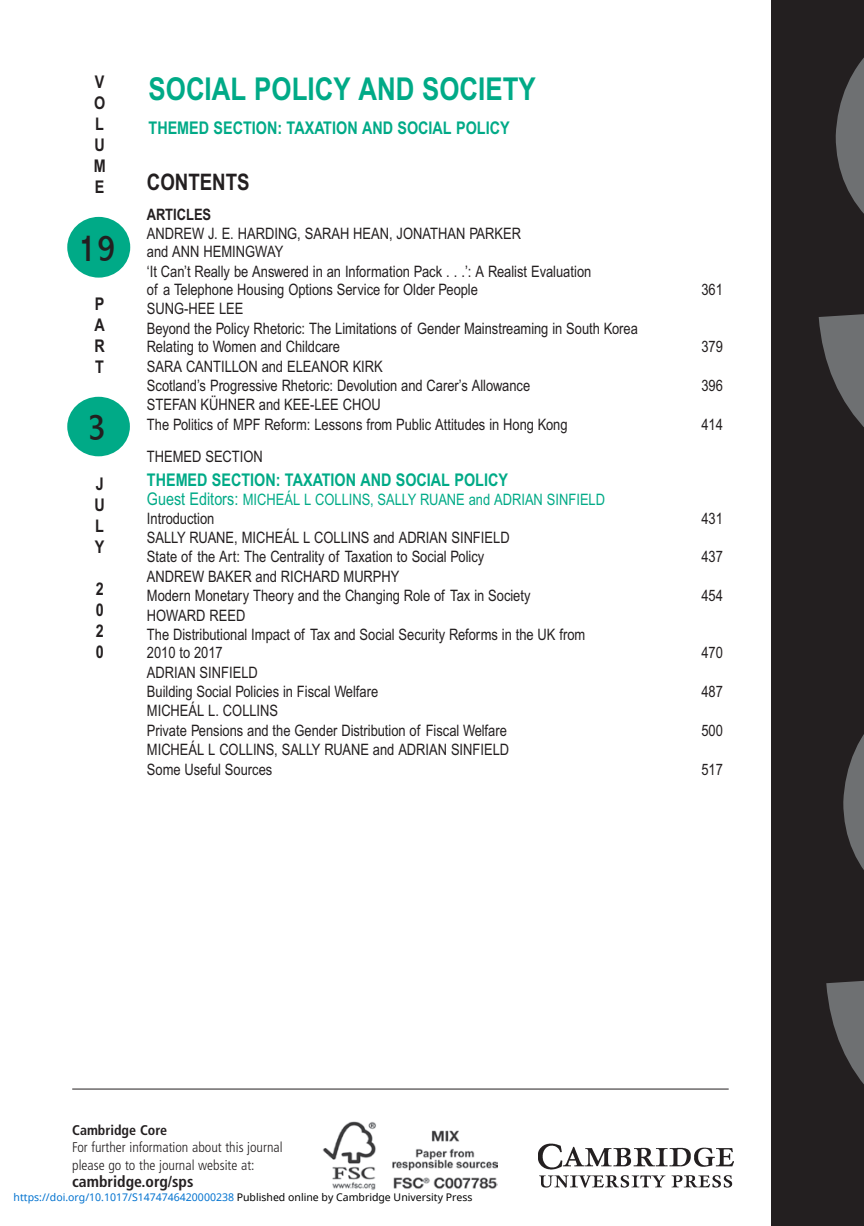
<style>
.page{position:relative;width:864px;height:1226px;background:#fff}
.page>*{position:absolute;margin:0;border:0;box-sizing:border-box;transform-origin:0 0}
.t1{font:condensed 38.5px "Abadi";color:#231f20}
.t2{font:700 31.5px "Arial Narrow MT Std";color:#00aa87}
.t3{font:700 22.75px "Arial Narrow MT Std";color:#231f20}
.t4{font:700 17.5px "Arial Narrow MT Std";color:#00aa87}
.t5{font:700 17.5px/21px "Arial Narrow MT Std";color:#231f20;text-align:justify}
.t6{font:15.75px/19.4px "Arial Narrow MT Std";color:#231f20}
.t7{font:15.75px/18.4px "Arial Narrow MT Std";color:#00aa87}
.t8{font:700 condensed 15.75px "Frutiger LT Std";color:#231f20}
.t9{font:700 15.75px "Arial Narrow MT Std";color:#231f20}
.t10{font:300 condensed 14px/17.5px "Frutiger LT Std";color:#231f20}
.t11{font:700 condensed 14px "Frutiger LT Std";color:#231f20}
.t12{font:10.5px "Noto Sans";color:#0172cf}
.s1{font-size:17.5px}
.s2{color:#231f20}
.s3{color:#000}
</style>
<div class="page">
<div style="left:770px;top:0;width:93px;height:1225px;background:#231f20"></div>
<svg style="left:826px;top:736px;width:37px;height:347px"></svg>
<hr style="left:72px;top:1088px;width:656px;height:1px;background:#231f20">
<div style="left:67px;top:217px;width:63px;height:60px;background:#00aa87;border-radius:50%"></div>
<div style="left:67px;top:397px;width:63px;height:59px;background:#00aa87;border-radius:50%"></div>
<img style="left:538px;top:1143px;width:195px;height:44px">
<img style="left:323px;top:1121px;width:174px;height:69px">
<svg style="left:818px;top:0;width:46px;height:476px"></svg>
<p class="t5" style="left:94px;top:71px;width:13px">V O L U M E</p>
<h1 class="t1" style="left:79px;top:225px;width:38px">19</h1>
<p class="t5" style="left:94px;top:293px;width:12px">P A R T</p>
<h1 class="t1" style="left:88px;top:404px;width:20px">3</h1>
<p class="t5" style="left:94px;top:473px;width:12px">J U L Y</p>
<p class="t5" style="left:96px;top:578px;width:9px">2<br>0<br>2<br>0</p>
<h2 class="t2" style="left:148px;top:70px;width:388px">SOCIAL POLICY AND SOCIETY</h2>
<p class="t4" style="left:148px;top:118px;width:362px">THEMED SECTION: TAXATION AND SOCIAL POLICY</p>
<h3 class="t3" style="left:147px;top:168px;width:104px">CONTENTS</h3>
<p class="t9" style="left:147px;top:204px;width:66px">ARTICLES</p>
<p class="t6" style="left:147px;top:224px;width:445px;line-height:18.7px">Andrew J. E. Harding, Sarah Hean, Jonathan Parker<br>and Ann Hemingway<br>‘It Can’t Really be Answered in an Information Pack . . .’: A Realist Evaluation of a Telephone Housing Options Service for Older People</p>
<p class="t6" style="left:147px;top:299px;width:492px;line-height:18.9px">Sung-Hee Lee<br>Beyond the Policy Rhetoric: The Limitations of Gender Mainstreaming in South Korea<br>Relating to Women and Childcare</p>
<p class="t6" style="left:147px;top:356px;width:384px">Sara Cantillon and Eleanor Kirk<br>Scotland’s Progressive Rhetoric: Devolution and Carer’s Allowance</p>
<p class="t6" style="left:147px;top:395px;width:422px">Stefan Kühner and Kee-Lee Chou<br>The Politics of MPF Reform: Lessons from Public Attitudes in Hong Kong</p>
<p class="t6" style="left:147px;top:446px;width:28px">THEMED</p>
<p class="t6" style="left:205px;top:446px;width:35px">SECTION</p>
<p class="t4" style="left:147px;top:469px;width:362px">THEMED SECTION: TAXATION AND SOCIAL POLICY</p>
<p class="t7" style="left:147px;top:490px;width:459px"><span class="s1">Guest Editors:</span> Mich eál L Collins, Sally Ruane and Adrian Sinfield<br><span class="s2">Introduction</span></p>
<p class="t6" style="left:147px;top:527px;width:364px">Sally Ruane, Micheál L Collins and Adrian Sinfield<br>State of the Art: The Centrality of Taxation to Social Policy</p>
<p class="t6" style="left:147px;top:566px;width:385px">Andrew Baker and Richard Murphy<br>Modern Monetary Theory and the Changing Role of Tax in Society</p>
<p class="t6" style="left:147px;top:605px;width:439px;line-height:18.9px">Howard Reed<br>The Distributional Impact of Tax and Social Security Reforms in the UK from<br>2010 to 2017</p>
<p class="t6" style="left:147px;top:662px;width:233px">Adrian Sinfield<br>Building Social Policies in Fiscal Welfare</p>
<p class="t6" style="left:147px;top:701px;width:361px">Micheál L. Collins<br>Private Pensions and the Gender Distribution of Fiscal Welfare</p>
<p class="t6" style="left:147px;top:739px;width:363px">Mich eál L Collins, Sally Ruane and Adrian Sinfield<br>Some Useful Sources</p>
<p class="t6" style="left:701px;top:279px;width:23px">361</p>
<p class="t6" style="left:701px;top:337px;width:23px">379</p>
<p class="t6" style="left:701px;top:375px;width:23px">396</p>
<p class="t6" style="left:701px;top:414px;width:23px">414</p>
<p class="t6" style="left:701px;top:508px;width:23px">431</p>
<p class="t6" style="left:701px;top:547px;width:23px">437</p>
<p class="t6" style="left:701px;top:585px;width:23px">454</p>
<p class="t6" style="left:701px;top:643px;width:23px">470</p>
<p class="t6" style="left:701px;top:681px;width:23px">487</p>
<p class="t6" style="left:701px;top:720px;width:23px">500</p>
<p class="t6" style="left:701px;top:759px;width:23px">517</p>
<p class="t11" style="left:72px;top:1121px;width:96px">Cambridge Core</p>
<p class="t10" style="left:72px;top:1138px;width:212px">For further information about this journal please go to the journal website at:</p>
<p class="t8" style="left:72px;top:1172px;width:123px">cambridge.org/sps</p>
<p class="t12" style="left:14px;top:1189px;width:460px">https://doi.org/10.1017/S1474746420000238 <span class="s3">Published online by Cambridge University Press</span></p>
</div>
